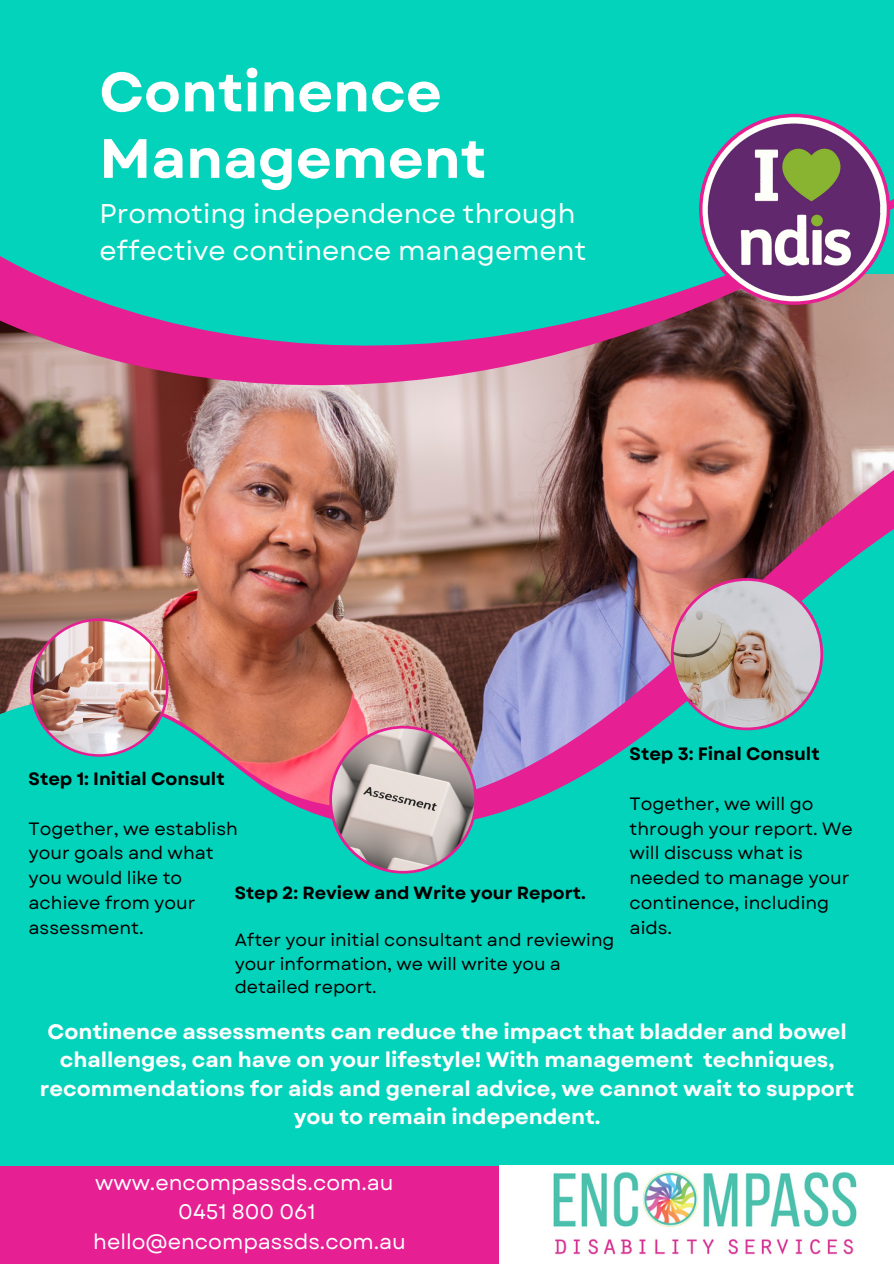
<style>
.page{position:relative;width:894px;height:1264px;background:#fff}
.page>*{position:absolute;margin:0;border:0;box-sizing:border-box;transform-origin:0 0}
.t1{font:700 55.2px/66.4px "Garet";color:#fff}
.t2{font:27px/37.2px "Garet";color:#fff}
.t3{font:700 21px/28.2px "Garet";color:#fffefe;text-align:center}
.t4{font:21px "Garet";color:#feffff}
.t5{font:17.85px/24.8px "Garet";color:#000}
.t6{font:700 17.85px "Garet";color:#000}
.t7{font:17.55px/23.7px "Garet";color:#000}
.t8{font:700 17.55px "Garet";color:#000}
</style>
<div class="page">
<img style="left:0;top:413px;width:893px;height:64px">
<img style="left:0;top:477px;width:893px;height:689px">
<img style="left:0;top:372px;width:893px;height:41px">
<svg style="left:0;top:0;width:893px;height:372px;background:#22bab1"></svg>
<svg style="left:698px;top:114px;width:191px;height:191px"></svg>
<svg style="left:329px;top:725px;width:148px;height:148px;background:#ada7a8"></svg>
<svg style="left:670px;top:578px;width:152px;height:152px;background:#b1a8ac"></svg>
<div style="left:0;top:1166px;width:893px;height:97px;background:#e61f93"></div>
<img style="left:499px;top:1165px;width:394px;height:98px">
<img style="left:30px;top:618px;width:138px;height:138px">
<p class="t1" style="left:99px;top:59px;width:388px">Continence<br>Management</p>
<p class="t2" style="left:99px;top:195px;width:488px">Promoting independence through effective continence management</p>
<p class="t6" style="left:29px;top:766px;width:197px">Step 1: Initial Consult</p>
<p class="t5" style="left:29px;top:816px;width:211px">Together, we establish your goals and what you would like to achieve from your assessment.</p>
<p class="t8" style="left:235px;top:879px;width:352px">Step 2: Review and Write your Report.</p>
<p class="t7" style="left:235px;top:928px;width:381px">After your initial consultant and reviewing your information, we will write you a detailed report.</p>
<p class="t6" style="left:629px;top:741px;width:191px">Step 3: Final Consult</p>
<p class="t5" style="left:629px;top:791px;width:224px">Together, we will go through your report. We will discuss what is needed to manage your continence, including aids.</p>
<p class="t3" style="left:40px;top:1017px;width:815px">Continence assessments can reduce the impact that bladder and bowel challenges, can have on your lifestyle! With management techniques, recommendations for aids and general advice, we cannot wait to support you to remain independent.</p>
<p class="t4" style="left:95px;top:1167px;width:300px">www.encompassds.com.au</p>
<p class="t4" style="left:178px;top:1196px;width:139px">0451 800 061</p>
<p class="t4" style="left:93px;top:1225px;width:314px">hello@encompassds.com.au</p>
</div>
